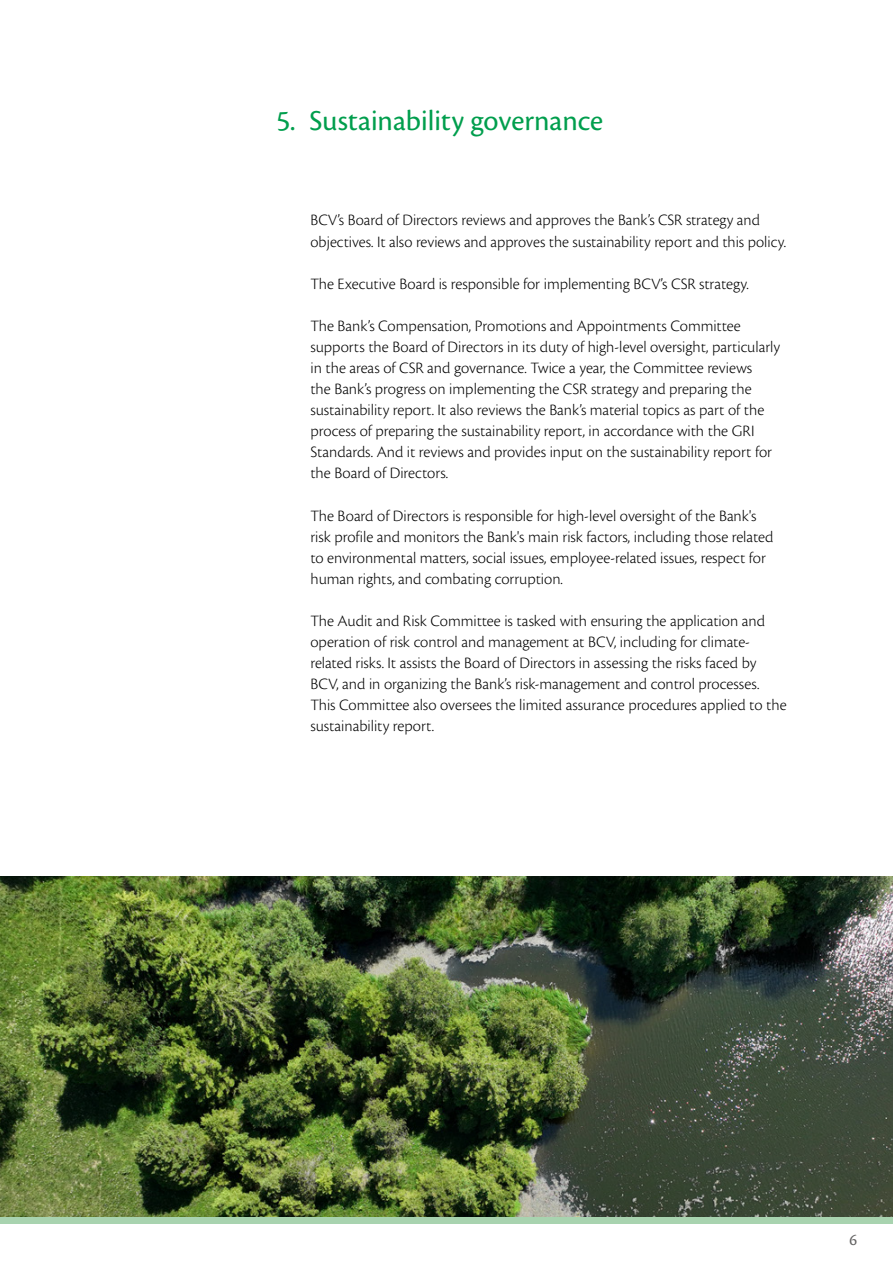
<style>
.page{position:relative;width:893px;height:1263px;background:#fff}
.page>*{position:absolute;margin:0;border:0;box-sizing:border-box;transform-origin:0 0}
.t1{font:30px "Cronos Pro";color:#009e4d}
.t2{font:300 16.5px/21px "Cronos Pro";color:#000}
.t3{font:16.5px "Cronos Pro";color:#646363}
</style>
<div class="page">
<div style="left:0;top:1215px;width:893px;height:9px;background:#a8d3af"></div>
<img style="left:0;top:876px;width:893px;height:340px">
<h1 class="t1" style="left:276px;top:103px;width:328px">5. Sustainability governance</h1>
<p class="t2" style="left:310px;top:210px;width:477px">BCV’s Board of Directors reviews and approves the Bank’s CSR strategy and objectives. It also reviews and approves the sustainability report and this policy.</p>
<p class="t2" style="left:310px;top:273px;width:440px">The Executive Board is responsible for implementing BCV’s CSR strategy.</p>
<p class="t2" style="left:310px;top:315px;width:471px">The Bank’s Compensation, Promotions and Appointments Committee supports the Board of Directors in its duty of high-level oversight, particularly in the areas of CSR and governance. Twice a year, the Committee reviews<br>the Bank’s progress on implementing the CSR strategy and preparing the sustainability report. It also reviews the Bank’s material topics as part of the process of preparing the sustainability report, in accordance with the GRI Standards. And it reviews and provides input on the sustainability report for the Board of Directors.</p>
<p class="t2" style="left:310px;top:505px;width:465px">The Board of Directors is responsible for high-level oversight of the Bank's risk profile and monitors the Bank's main risk factors, including those related to environmental matters, social issues, employee-related issues, respect for human rights, and combating corruption.</p>
<p class="t2" style="left:310px;top:611px;width:478px">The Audit and Risk Committee is tasked with ensuring the application and operation of risk control and management at BCV, including for climate&shy;related risks. It assists the Board of Directors in assessing the risks faced by BCV, and in organizing the Bank’s risk-management and control processes.<br>This Committee also oversees the limited assurance procedures applied to the sustainability report.</p>
<p class="t3" style="left:849px;top:1231px;width:9px">6</p>
</div>
